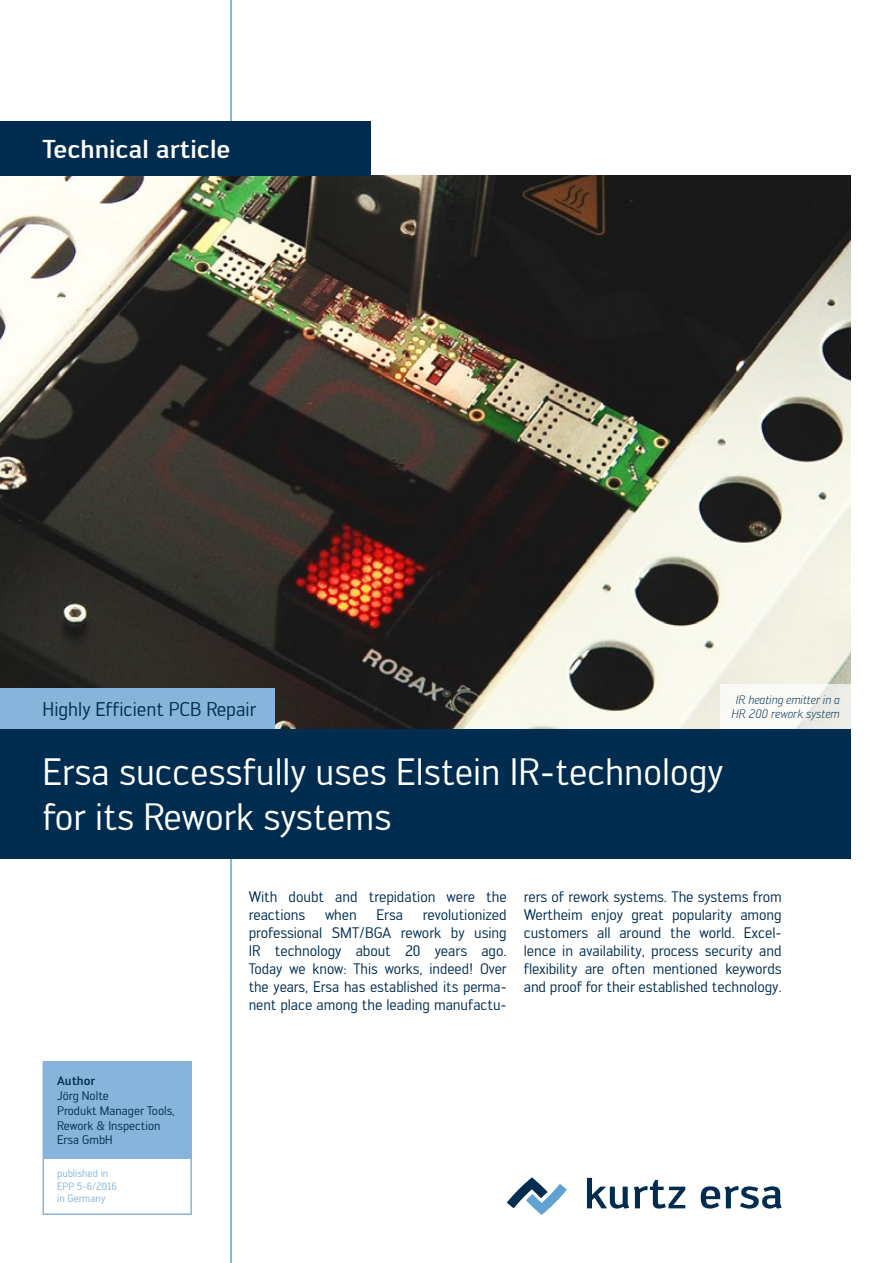
<style>
.page{position:relative;width:893px;height:1263px;background:#fff}
.page>*{position:absolute;margin:0;border:0;box-sizing:border-box;transform-origin:0 0}
.t1{font:37.5px/45px "Engel";color:#fff}
.t2{font:500 25.5px "Engel";color:#fff}
.t3{font:19.5px "Engel";color:#002c50}
.t4{font:15px/18px "Engel";letter-spacing:-.005em;color:#002c50;text-align:justify}
.t5{font:12.3px/14.7px "Engel";color:#002c50}
.t6{font:500 12.3px "Engel";color:#002c50}
.t7{font:italic 300 12px "Engel";color:#002c50}
.t8{font:10.5px/12.6px "Engel";color:#88b4db}
</style>
<div class="page">
<hr style="left:230px;top:0;width:2px;height:1263px;background:#60a2d4">
<img style="left:0;top:176px;width:850px;height:553px">
<div style="left:0;top:729px;width:850px;height:130px;background:#002c50"></div>
<svg style="left:587px;top:1178px;width:98px;height:31px"></svg>
<svg style="left:701px;top:1186px;width:81px;height:23px"></svg>
<svg style="left:507px;top:1177px;width:60px;height:38px"></svg>
<div style="left:43px;top:1061px;width:149px;height:98px;background:#88b4db"></div>
<div style="left:43px;top:1061px;width:149px;height:154px;border:2px solid #88b4db"></div>
<div style="left:720px;top:685px;width:130px;height:44px;background:linear-gradient(to right,#fffefb,#ecede7)"></div>
<div style="left:0;top:688px;width:275px;height:41px;background:#88b4db"></div>
<div style="left:0;top:122px;width:370px;height:54px;background:#002c50"></div>
<h2 class="t2" style="left:43px;top:134px;width:189px">Technical article</h2>
<p class="t7" style="left:736px;top:693px;width:106px">IR heating emitter in a</p>
<h3 class="t3" style="left:43px;top:698px;width:215px">Highly Efficient PCB Repair</h3>
<p class="t7" style="left:732px;top:707px;width:110px">HR 200 rework system</p>
<h1 class="t1" style="left:43px;top:749px;width:682px">Ersa successfully uses Elstein IR-technology for its Rework systems</h1>
<p class="t6" style="left:57px;top:1074px;width:40px">Author</p>
<p class="t5" style="left:57px;top:1088px;width:119px">Jörg Nolte<br>Produkt Manager Tools,<br>Rework &amp; Inspection<br>Ersa GmbH</p>
<p class="t8" style="left:57px;top:1167px;width:61px">published in<br>EPP 5-6/2016 in Germany</p>
<p class="t4" style="left:249px;top:887px;width:259px">With doubt and trepidation were the reactions</p>
<p class="t4" style="left:249px;top:905px;width:259px;text-indent:174px">revolutionized professional SMT/BGA rework by using IR technology about 20 years ago.<br>Today we know: This works, indeed! Over the years, Ersa has established its perma&shy;nent place among the leading manufactu-</p>
<p class="t4" style="left:325px;top:905px;width:33px">when</p>
<p class="t4" style="left:377px;top:905px;width:28px">Ersa</p>
<p class="t4" style="left:524px;top:887px;width:259px">rers of rework systems. The systems from Wertheim enjoy great popularity among customers all around the world. Excel&shy;lence in availability, process security and flexibility are often mentioned keywords and proof for their established technology.</p>
</div>
